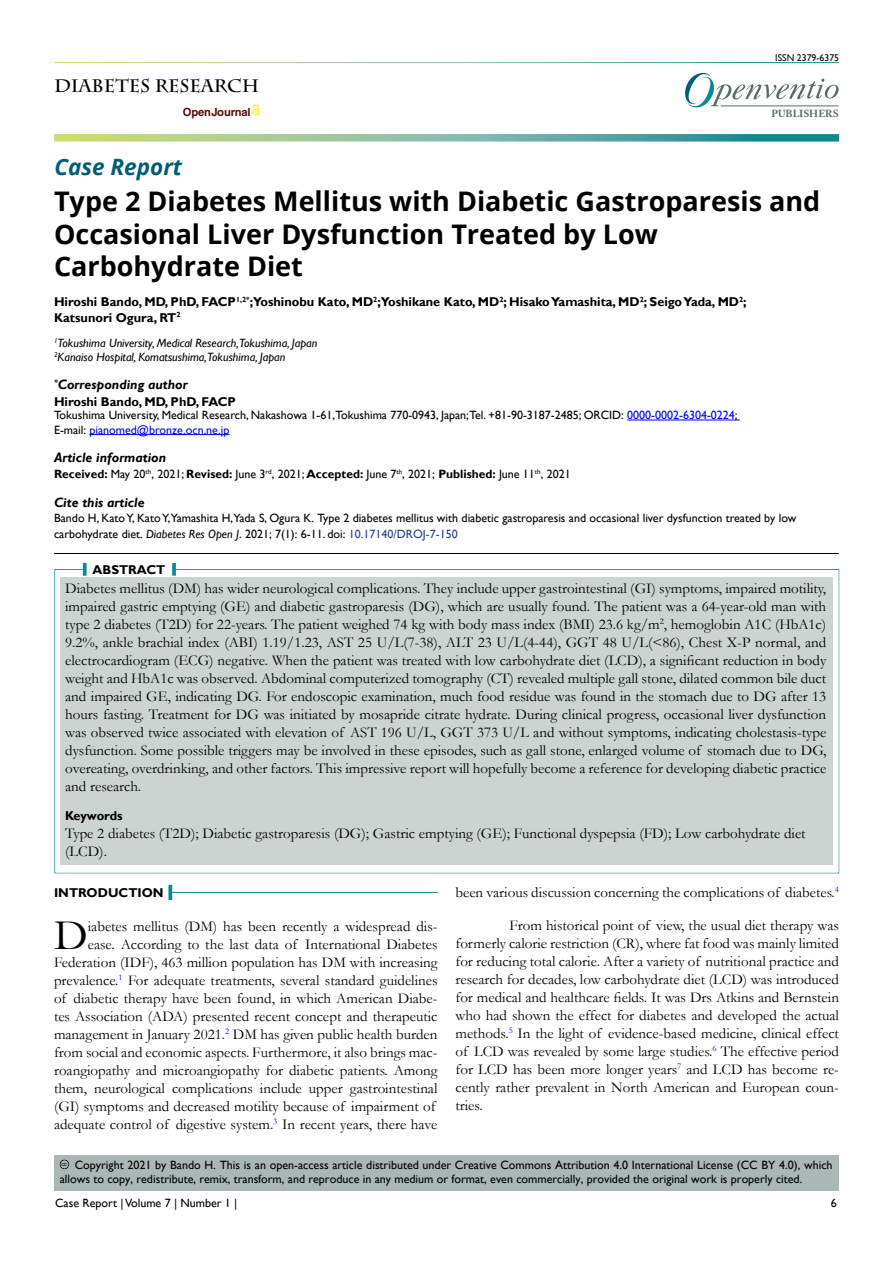
<style>
.page{position:relative;width:893px;height:1263px;background:#fff}
.page>*{position:absolute;margin:0;border:0;box-sizing:border-box;transform-origin:0 0}
.t1{font:43.8px "Garamond";color:#000}
.t2{font:700 27px/32.4px "Open Sans";color:#000}
.t3{font:italic 700 22.5px "Open Sans";color:#015d76}
.t4{font:700 18px "Charlemagne Std";color:#000}
.t5{font:15px/18px "Garamond";color:#000;text-align:justify}
.t6{font:italic 700 13.5px "Gill Sans";color:#000101}
.t7{font:italic 700 13.5px "Gill Sans";color:#000}
.t8{font:700 12.75px/15.3px "Gill Sans";color:#000101}
.t9{font:700 12.75px "Gill Sans";color:#000}
.t10{font:12px/16px "Gill Sans";color:#000}
.t11{font:12px/14.5px "Gill Sans";color:#000101}
.t12{font:italic 12px/13.5px "Gill Sans";color:#000101}
.t13{font:700 11.25px "Helvetica LT Std";letter-spacing:-.015em;color:#580b05}
.t14{font:700 10.2px "Adobe Caslon Pro";color:#566d65}
.t15{font:9.75px "Gill Sans";color:#0a0000}
.t16{font:5.7px "Arial";color:#000}
.s1{color:#0000fa}
.s2{color:#000}
.s3{font-weight:700}
.s4{font-style:italic}
.s5{color:#25408f}
</style>
<div class="page">
<svg style="left:685px;top:73px;width:154px;height:35px"></svg>
<hr style="left:721px;top:106px;width:117px;height:1px;background:#566d65">
<svg style="left:54px;top:134px;width:785px;height:8px;background:#81ba9d"></svg>
<svg style="left:253px;top:104px;width:6px;height:10px"></svg>
<hr style="left:627px;top:420px;width:108px;height:1px;background:#0000fa">
<hr style="left:89px;top:434px;width:141px;height:1px;background:#0000fa">
<div style="left:42px;top:544px;width:810px;height:12px;background:#f6f1f3;opacity:.75"></div>
<div style="left:54px;top:1155px;width:785px;height:35px;background:#aab7b5"></div>
<div style="left:47px;top:1148px;width:37px;height:22px;background:#f6f1f3;opacity:.75"></div>
<div style="left:42px;top:560px;width:810px;height:315px;background:#f6f1f3;opacity:.75"></div>
<svg style="left:83px;top:563px;width:4px;height:13px"></svg>
<svg style="left:172px;top:563px;width:4px;height:13px"></svg>
<hr style="left:172px;top:892px;width:266px;height:1px;background:#0a8b93">
<svg style="left:168px;top:885px;width:4px;height:15px"></svg>
<p class="t4" style="left:54px;top:76px;width:207px">DIABETES RESEARCH</p>
<p class="t13" style="left:183px;top:105px;width:69px">Open Journal</p>
<h3 class="t3" style="left:54px;top:151px;width:129px">Case Report</h3>
<p class="t15" style="left:775px;top:52px;width:65px">ISSN 2379-6375</p>
<p class="t14" style="left:771px;top:108px;width:69px">PUBLISHERS</p>
<h2 class="t2" style="left:54px;top:185px;width:768px">Type 2 Diabetes Mellitus with Diabetic Gastroparesis and<br>Occasional Liver Dysfunction Treated by Low<br>Carbohydrate Diet</h2>
<p class="t8" style="left:54px;top:295px;width:694px">Hiroshi Bando, MD, PhD, FACP<sup>1,2*</sup>;Yoshinobu Kato, MD<sup>2</sup>;Yoshikane Kato, MD<sup>2</sup>; Hisako Yamashita, MD<sup>2</sup>; Seigo Yada, MD<sup>2</sup>;<br>Katsunori Ogura, RT<sup>2</sup></p>
<p class="t12" style="left:54px;top:336px;width:265px"><sup>1</sup>Tokushima University, Medical Research,Tokushima, Japan<br><sup>2</sup>Kanaiso Hospital, Komatsushima,Tokushima, Japan</p>
<p class="t6" style="left:54px;top:377px;width:135px"><sup>*</sup>Corresponding author</p>
<p class="t8" style="left:54px;top:394px;width:183px">Hiroshi Bando, MD, PhD, FACP</p>
<p class="t11" style="left:54px;top:408px;width:685px">Tokushima University, Medical Research, Nakashowa 1-61,Tokushima 770-0943, Japan;Tel. +81-90-3187-2485; ORCID: <span class="s1">0000-0002-6304-0224</span><span class="s2">;<br></span>E-mail: <span class="s1">pianomed@bronze.ocn.ne.jp</span></p>
<p class="t6" style="left:54px;top:449px;width:114px">Article information</p>
<p class="t11" style="left:54px;top:467px;width:518px"><span class="s3">Received:</span> May 20<sup>th</sup>, 2021; <span class="s3">Revised:</span> June 3<sup>rd</sup>, 2021; <span class="s3">Accepted:</span> June 7<sup>th</sup>, 2021; <span class="s3">Published:</span> June 11<sup>th</sup>, 2021</p>
<p class="t7" style="left:54px;top:494px;width:92px">Cite this article</p>
<p class="t10" style="left:54px;top:510px;width:744px">Bando H, Kato Y, Kato Y,Yamashita H,Yada S, Ogura K. Type 2 diabetes mellitus with diabetic gastroparesis and occasional liver dysfunction treated by low carbohydrate diet. <span class="s4">Diabetes Res Open J</span>. 2021; 7(1): 6-11. doi: <span class="s5">10.17140/DROJ-7-150</span></p>
<p class="t9" style="left:93px;top:562px;width:74px">ABSTRACT</p>
<p class="t5" style="left:65px;top:579px;width:763px">Diabetes mellitus (DM) has wider neurological complications. They include upper gastrointestinal (GI) symptoms, impaired motility, impaired gastric emptying (GE) and diabetic gastroparesis (DG), which are usually found. The patient was a 64-year-old man with type 2 diabetes (T2D) for 22-years. The patient weighed 74 kg with body mass index (BMI) 23.6 kg/m<sup>2</sup>, hemoglobin A1C (HbA1c)<br>9.2%, ankle brachial index (ABI) 1.19/1.23, AST 25 U/L(7-38), ALT 23 U/L(4-44), GGT 48 U/L(&lt;86), Chest X-P normal, and electrocardiogram (ECG) negative. When the patient was treated with low carbohydrate diet (LCD), a significant reduction in body weight and HbA1c was observed. Abdominal computerized tomography (CT) revealed multiple gall stone, dilated common bile duct and impaired GE, indicating DG. For endoscopic examination, much food residue was found in the stomach due to DG after 13 hours fasting. Treatment for DG was initiated by mosapride citrate hydrate. During clinical progress, occasional liver dysfunction was observed twice associated with elevation of AST 196 U/L, GGT 373 U/L and without symptoms, indicating cholestasis-type dysfunction. Some possible triggers may be involved in these episodes, such as gall stone, enlarged volume of stomach due to DG, overeating, overdrinking, and other factors. This impressive report will hopefully become a reference for developing diabetic practice and research.</p>
<p class="t9" style="left:65px;top:808px;width:59px">Keywords</p>
<p class="t5" style="left:65px;top:823px;width:742px">Type 2 diabetes (T2D); Diabetic gastroparesis (DG); Gastric emptying (GE); Functional dyspepsia (FD); Low carbohydrate diet (LCD).</p>
<p class="t9" style="left:54px;top:885px;width:111px">INTRODUCTION</p>
<h1 class="t1" style="left:54px;top:906px;width:35px">D</h1>
<p class="t5" style="left:455px;top:883px;width:385px">been various discussion concerning the complications of diabetes.<sup>4</sup></p>
<p class="t5" style="left:455px;top:916px;width:385px;text-indent:54px">From historical point of view, the usual diet therapy was formerly calorie restriction (CR), where fat food was mainly limited for reducing total calorie. After a variety of nutritional practice and research for decades, low carbohydrate diet (LCD) was introduced for medical and healthcare fields. It was Drs Atkins and Bernstein who had shown the effect for diabetes and developed the actual methods.<sup>5</sup> In the light of evidence-based medicine, clinical effect of LCD was revealed by some large studies.<sup>6</sup> The effective period for LCD has been more longer years<sup>7</sup> and LCD has become re&shy;cently rather prevalent in North American and European coun&shy;tries.</p>
<p class="t5" style="left:54px;top:917px;width:385px;text-align:right">iabetes mellitus (DM) has been recently a widespread dis-<br>ease. According to the last data of International Diabetes Federation (IDF), 463 million population has DM with increasing prevalence.<sup>1</sup> For adequate treatments, several standard guidelines of diabetic therapy have been found, in which American Diabe&shy;tes Association (ADA) presented recent concept and therapeutic management in January 2021.<sup>2</sup> DM has given public health burden from social and economic aspects. Furthermore, it also brings mac&shy;roangiopathy and microangiopathy for diabetic patients. Among them, neurological complications include upper gastrointestinal (GI) symptoms and decreased motility because of impairment of adequate control of digestive system.<sup>3</sup> In recent years, there have</p>
<p class="t10" style="left:60px;top:1158px;width:774px;line-height:14.4px;text-indent:15px">Copyright 2021 by Bando H. This is an open-access article distributed under Creative Commons Attribution 4.0 International License (CC BY 4.0), which allows to copy, redistribute, remix, transform, and reproduce in any medium or format, even commercially, provided the original work is properly cited.</p>
<p class="t16" style="left:61px;top:1160px;width:7px">cc</p>
<p class="t10" style="left:55px;top:1195px;width:184px">Case Report | Volume 7 | Number 1 |</p>
<p class="t10" style="left:831px;top:1195px;width:7px">6</p>
</div>
